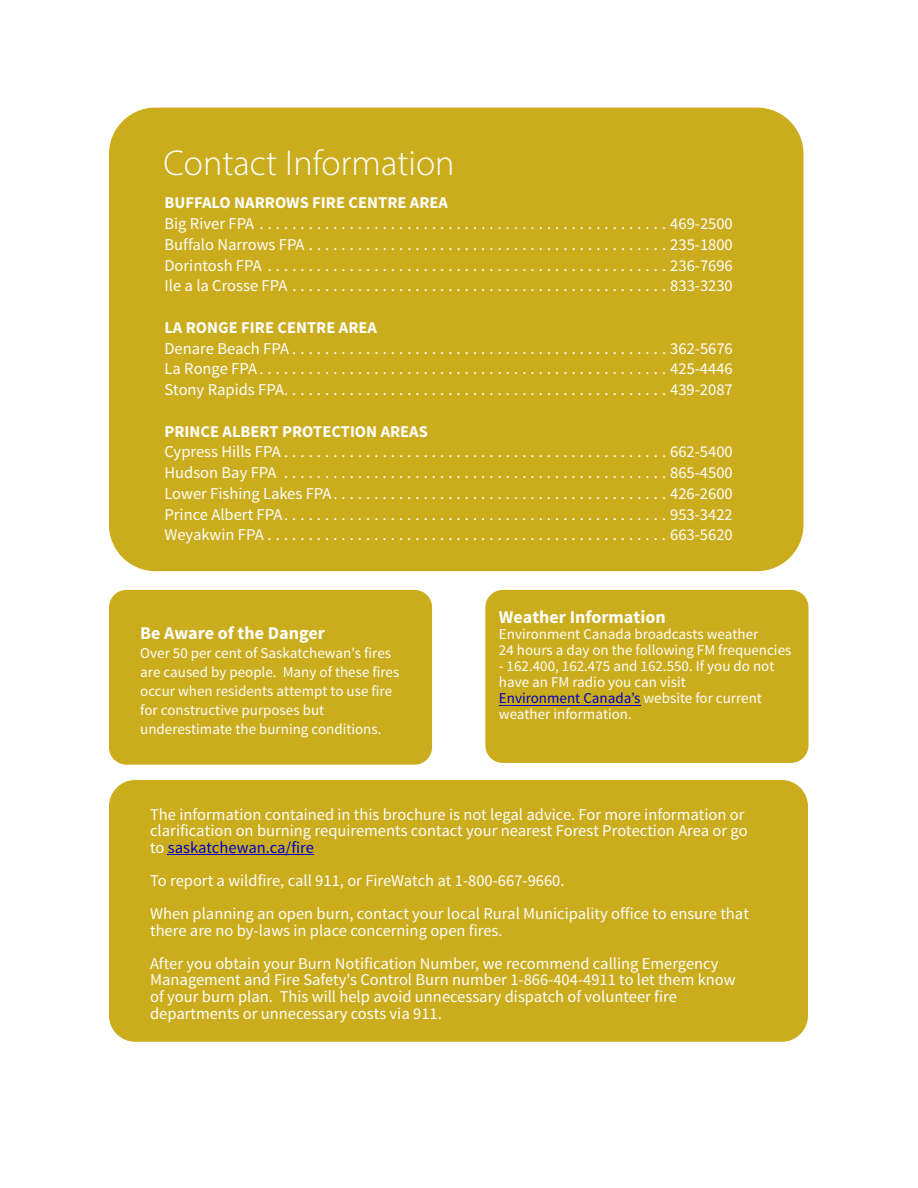
<style>
.page{position:relative;width:918px;height:1188px;background:#fff}
.page>*{position:absolute;margin:0;border:0;box-sizing:border-box;transform-origin:0 0}
.t1{font:300 36px "Myriad Pro";color:#fff}
.t2{font:700 18px "Source Sans Pro";color:#fff}
.t3{font:16.5px/20.7px "Source Sans Pro";color:#fff}
.t4{font:700 16.5px "Source Sans Pro";color:#fff}
.t5{font:15px/18.9px "Source Sans Pro";color:#fff}
.s1{color:#0000c4}
</style>
<div class="page">
<div style="left:109px;top:108px;width:695px;height:463px;background:#caac1c;border-radius:46px"></div>
<div style="left:109px;top:780px;width:699px;height:262px;background:#caac1c;border-radius:26px"></div>
<hr style="left:168px;top:854px;width:146px;height:1px;background:#0000c4">
<div style="left:109px;top:590px;width:323px;height:175px;background:#caac1c;border-radius:17px"></div>
<div style="left:485px;top:590px;width:323px;height:173px;background:#caac1c;border-radius:17px"></div>
<hr style="left:499px;top:705px;width:142px;height:1px;background:#0000c4">
<h1 class="t1" style="left:164px;top:148px;width:292px">Contact Information</h1>
<p class="t4" style="left:165px;top:196px;width:285px">BUFFALO NARROWS FIRE CENTRE AREA</p>
<p class="t3" style="left:164px;top:215px;width:570px;text-align:justify">Big River FPA..................................................469-2500<br>Buffalo Narrows FPA............................................235-1800<br>Dorintosh FPA.................................................236-7696<br>Ile a la Crosse FPA..............................................833-3230</p>
<p class="t4" style="left:164px;top:320px;width:214px">LA RONGE FIRE CENTRE AREA</p>
<p class="t3" style="left:164px;top:339px;width:570px;text-align:justify">Denare Beach FPA..............................................362-5676<br>La Ronge FPA..................................................425-4446<br>Stony Rapids FPA...............................................439-2087</p>
<p class="t4" style="left:164px;top:424px;width:265px">PRINCE ALBERT PROTECTION AREAS</p>
<p class="t3" style="left:164px;top:443px;width:570px;text-align:justify">Cypress Hills FPA...............................................662-5400<br>Hudson Bay FPA ...............................................865-4500<br>Lower Fishing Lakes FPA.........................................426-2600<br>Prince Albert FPA...............................................953-3422<br>Weyakwin FPA.................................................663-5620</p>
<p class="t2" style="left:140px;top:625px;width:186px">Be Aware of the Danger</p>
<p class="t5" style="left:140px;top:645px;width:261px">Over 50 per cent of Saskatchewan's fires are caused by people. Many of these fires occur when residents attempt to use fire for constructive purposes but underestimate the burning conditions.</p>
<p class="t2" style="left:499px;top:609px;width:168px">Weather Information</p>
<p class="t5" style="left:499px;top:628px;width:294px;line-height:16px">Environment Canada broadcasts weather<br>24 hours a day on the following FM frequencies</p>
<p class="t5" style="left:499px;top:660px;width:277px;line-height:16px">- 162.400, 162.475 and 162.550. If you do not have an FM radio you can visit<br><span class="s1">Environment Canada’s</span> website for current weather information.</p>
<p class="t2" style="left:491px;top:616px;width:229px">How to Estimate Wind Speed</p>
<p class="t3" style="left:150px;top:807px;width:599px;line-height:16.6px">The information contained in this brochure is not legal advice. For more information or clarification on burning requirements contact your nearest Forest Protection Area or go to <span class="s1">saskatchewan.ca/fire</span></p>
<p class="t3" style="left:150px;top:865px;width:600px;line-height:33.2px">To report a wildfire, call 911, or FireWatch at 1-800-667-9660.<br>When planning an open burn, contact your local Rural Municipality office to ensure that</p>
<p class="t3" style="left:150px;top:915px;width:570px;line-height:33.2px">there are no by-laws in place concerning open fires.<br>After you obtain your Burn Notification Number, we recommend calling Emergency</p>
<p class="t3" style="left:150px;top:973px;width:587px;line-height:16.6px">Management and Fire Safety's Control Burn number 1-866-404-4911 to let them know of your burn plan. This will help avoid unnecessary dispatch of volunteer fire departments or unnecessary costs via 911.</p>
</div>
